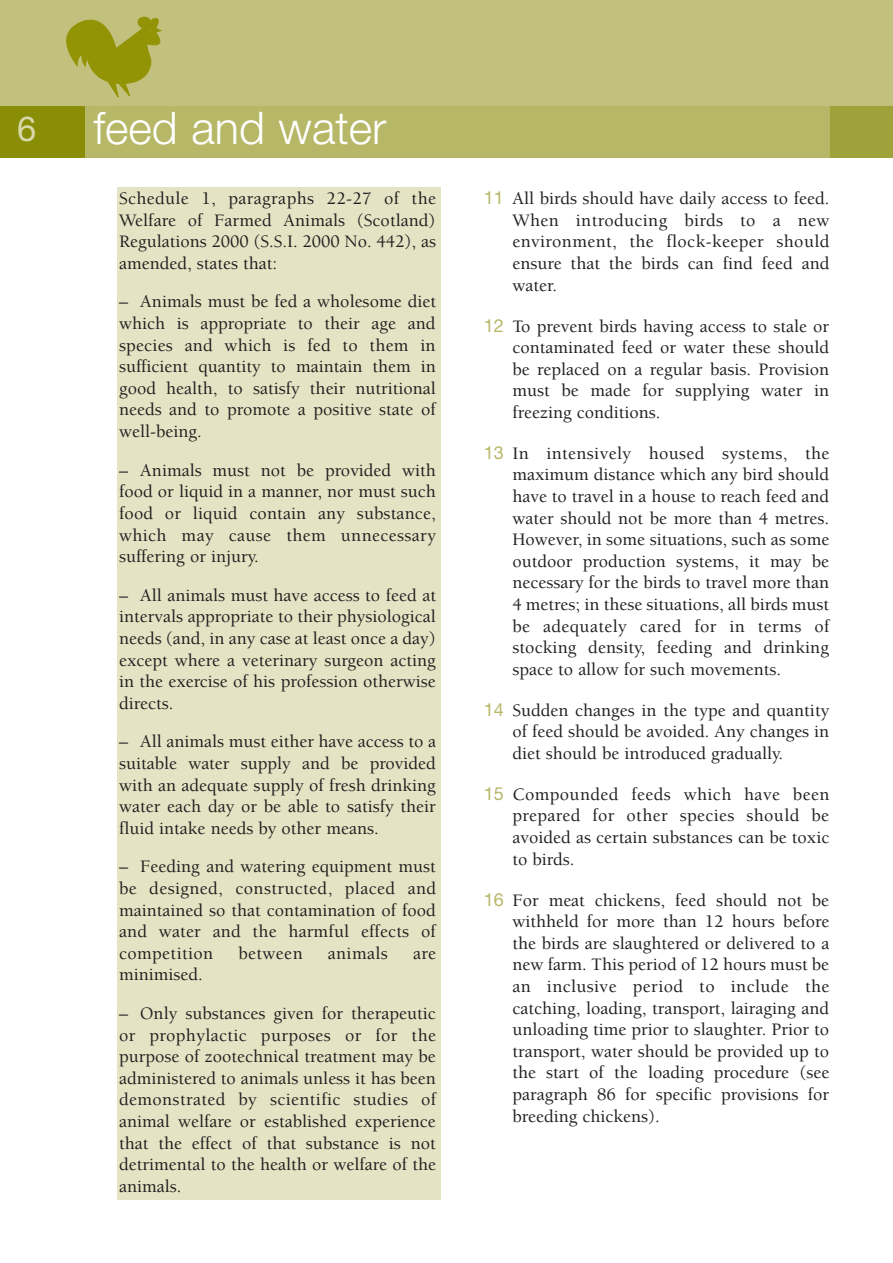
<style>
.page{position:relative;width:893px;height:1263px;background:#fff}
.page>*{position:absolute;margin:0;border:0;box-sizing:border-box;transform-origin:0 0}
.t1{font:300 45px "Helvetica Neue";color:#fff}
.t2{font:34.5px "Helvetica Neue";color:#d8d8ab}
.t3{font:500 18px/21.6px "Berkeley";color:#231f20;text-align:justify}
.t4{font:500 18px "Berkeley";letter-spacing:.02em;color:#231f20}
.s1{font-family:"Helvetica Neue";font-weight:400;color:#b7b768}
</style>
<div class="page">
<div style="left:117px;top:187px;width:323px;height:1012px;background:#e4e4c4"></div>
<div style="left:0;top:0;width:893px;height:136px;background:#c1c17d"></div>
<div style="left:0;top:106px;width:893px;height:51px;background:#9fa13b"></div>
<div style="left:0;top:106px;width:85px;height:51px;background:#8a8d06"></div>
<div style="left:85px;top:106px;width:744px;height:51px;background:#b7b768"></div>
<svg style="left:66px;top:16px;width:96px;height:81px"></svg>
<h2 class="t2" style="left:17px;top:116px;width:21px">6</h2>
<h1 class="t1" style="left:94px;top:111px;width:294px">feed and water</h1>
<p class="t3" style="left:119px;top:189px;width:318px">Schedule 1, paragraphs 22-27 of the Welfare of Farmed Animals (Scotland)<br>Regulations 2000 (S.S.I. 2000 No. 442), as amended, states that:</p>
<p class="t3" style="left:119px;top:293px;width:318px">– Animals must be fed a wholesome diet which is appropriate to their age and species and which is fed to them in sufficient quantity to maintain them in good health, to satisfy their nutritional needs and to promote a positive state of well-being.</p>
<p class="t3" style="left:119px;top:461px;width:319px">– Animals must not be provided with food or liquid in a manner, nor must such food or liquid contain any substance, which may cause them unnecessary suffering or injury.</p>
<p class="t3" style="left:119px;top:586px;width:318px">– All animals must have access to feed at intervals appropriate to their physiological needs (and, in any case at least once a day) except where a veterinary surgeon acting in the exercise of his profession otherwise directs.</p>
<p class="t3" style="left:119px;top:732px;width:318px">– All animals must either have access to a suitable water supply and be provided with an adequate supply of fresh drinking water each day or be able to satisfy their fluid intake needs by other means.</p>
<p class="t3" style="left:119px;top:857px;width:318px">– Feeding and watering equipment must be designed, constructed, placed and maintained so that contamination of food and water and the harmful effects of competition</p>
<p class="t4" style="left:238px;top:946px;width:66px">between</p>
<p class="t4" style="left:328px;top:946px;width:61px">animals</p>
<p class="t3" style="left:413px;top:944px;width:25px">are</p>
<p class="t3" style="left:119px;top:965px;width:85px">minimised.</p>
<p class="t3" style="left:119px;top:1004px;width:319px">– Only substances given for therapeutic or prophylactic purposes or for the purpose of zootechnical treatment may be administered to animals unless it has been demonstrated by scientific studies of animal welfare or established experience that the effect of that substance is not detrimental to the health or welfare of the animals.</p>
<p class="t3" style="left:512px;top:189px;width:319px;text-indent:-29px"><span class="s1">11</span> All birds should have daily access to feed.<br>When introducing birds to a new environment, the flock-keeper should ensure that the birds can find feed and water.</p>
<p class="t3" style="left:512px;top:317px;width:318px;text-indent:-29px"><span class="s1">12</span> To prevent birds having access to stale or contaminated feed or water these should be replaced on a regular basis. Provision must be made for supplying water in freezing conditions.</p>
<p class="t3" style="left:512px;top:444px;width:319px;text-indent:-29px"><span class="s1">13</span> In intensively housed systems, the maximum distance which any bird should have to travel in a house to reach feed and water should not be more than 4 metres.<br>However, in some situations, such as some outdoor production systems, it may be necessary for the birds to travel more than 4 metres; in these situations, all birds must be adequately cared for in terms of stocking density, feeding and drinking space to allow for such movements.</p>
<p class="t3" style="left:512px;top:701px;width:318px;text-indent:-29px"><span class="s1">14</span> Sudden changes in the type and quantity of feed should be avoided. Any changes in diet should be introduced gradually.</p>
<p class="t3" style="left:512px;top:785px;width:318px;text-indent:-29px"><span class="s1">15</span> Compounded feeds which have been prepared for other species should be avoided as certain substances can be toxic to birds.</p>
<p class="t3" style="left:512px;top:891px;width:319px;text-indent:-29px"><span class="s1">16</span> For meat chickens, feed should not be withheld for more than 12 hours before the birds are slaughtered or delivered to a new farm. This period of 12 hours must be an inclusive period to include the catching, loading, transport, lairaging and unloading time prior to slaughter. Prior to transport, water should be provided up to the start of the loading procedure (see paragraph 86 for specific provisions for breeding chickens).</p>
</div>
